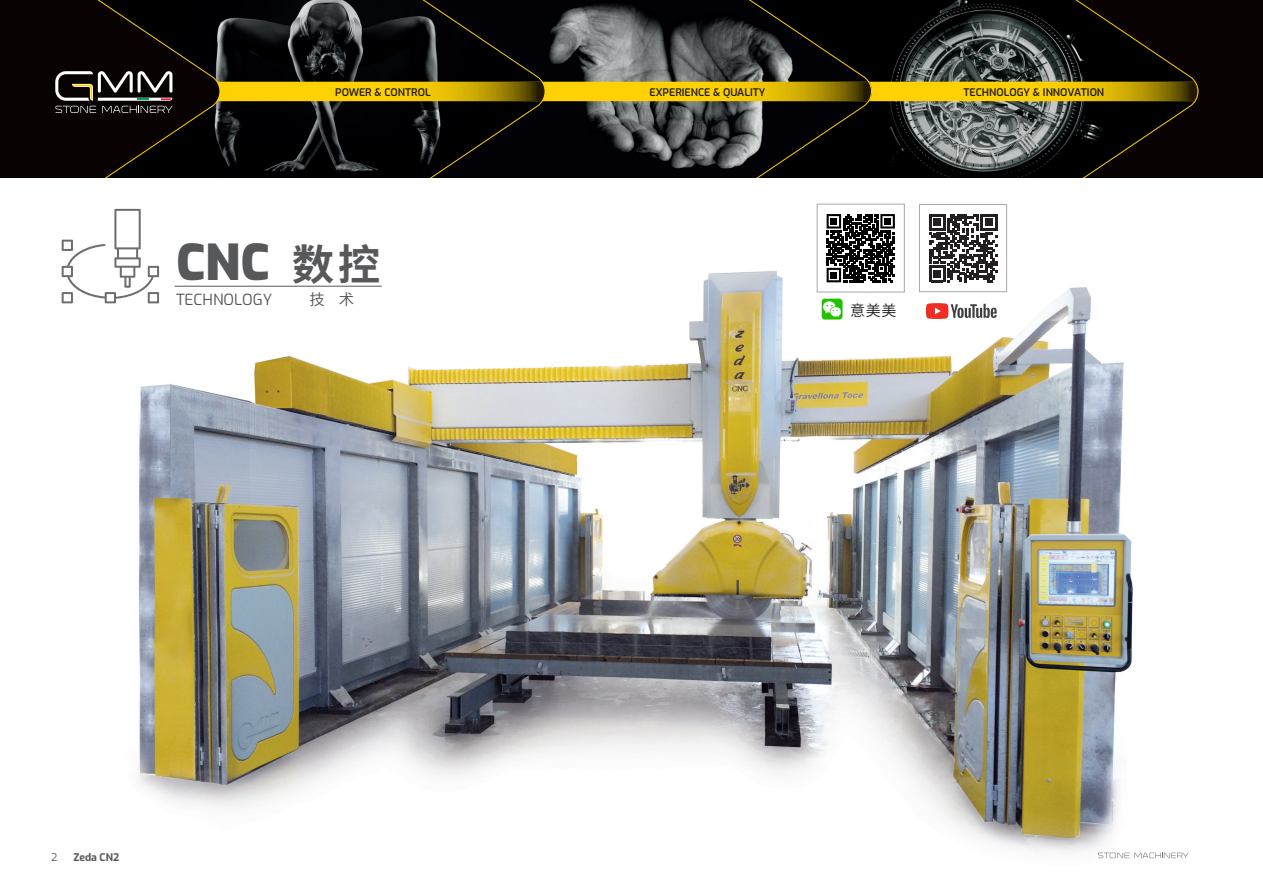
<style>
.page{position:relative;width:1263px;height:893px;background:#fff}
.page>*{position:absolute;margin:0;border:0;box-sizing:border-box;transform-origin:0 0}
.t1{font:900 49.2px "Exo";color:#57585a}
.t2{font:15.3px "Exo";color:#57585a}
.t3{font:15.3px "Source Han Sans SC";color:#57585a}
.t4{font:15px "Source Han Sans SC";color:#231f20}
.t5{font:600 10.5px "Exo";color:#231f20}
.t6{font:700 10.5px "Exo";color:#57585a}
.t7{font:10.5px "Exo";color:#57585a}
.s1{font-family:"Source Han Sans SC";font-weight:700;font-size:42px}
</style>
<div class="page">
<div style="left:0;top:0;width:1263px;height:179px;background:#080302"></div>
<img style="left:872px;top:0;width:116px;height:179px">
<img style="left:546px;top:4px;width:115px;height:175px">
<svg style="left:661px;top:0;width:211px;height:179px"></svg>
<svg style="left:988px;top:0;width:211px;height:179px"></svg>
<img style="left:221px;top:0;width:114px;height:179px">
<svg style="left:221px;top:82px;width:977px;height:19px;background:#e4bb04"></svg>
<svg style="left:10px;top:0;width:211px;height:179px"></svg>
<svg style="left:55px;top:71px;width:118px;height:42px"></svg>
<svg style="left:335px;top:0;width:211px;height:179px"></svg>
<img style="left:105px;top:203px;width:1068px;height:656px">
<svg style="left:1098px;top:853px;width:90px;height:5px"></svg>
<svg style="left:926px;top:303px;width:71px;height:16px"></svg>
<svg style="left:929px;top:214px;width:68px;height:68px"></svg>
<div style="left:919px;top:204px;width:88px;height:88px;border:1px solid #a8a9ad"></div>
<hr style="left:175px;top:286px;width:207px;height:1px;background:#57585a">
<svg style="left:62px;top:209px;width:97px;height:94px"></svg>
<svg style="left:827px;top:214px;width:68px;height:68px"></svg>
<div style="left:817px;top:204px;width:88px;height:88px;border:1px solid #a8a9ad"></div>
<img style="left:821px;top:299px;width:22px;height:21px">
<p class="t5" style="left:335px;top:84px;width:97px">POWER &amp; CONTROL</p>
<p class="t5" style="left:650px;top:84px;width:117px">EXPERIENCE &amp; QUALITY</p>
<p class="t5" style="left:963px;top:84px;width:142px">TECHNOLOGY &amp; INNOVATION</p>
<p class="t1" style="left:176px;top:225px;width:205px">CNC <span class="s1">数控</span></p>
<p class="t2" style="left:176px;top:288px;width:98px">TECHNOLOGY</p>
<p class="t3" style="left:310px;top:291px;width:46px">技 术</p>
<p class="t4" style="left:850px;top:302px;width:48px">意美美</p>
<p class="t7" style="left:51px;top:849px;width:8px">2</p>
<p class="t6" style="left:73px;top:849px;width:47px">Zeda CN2</p>
</div>
